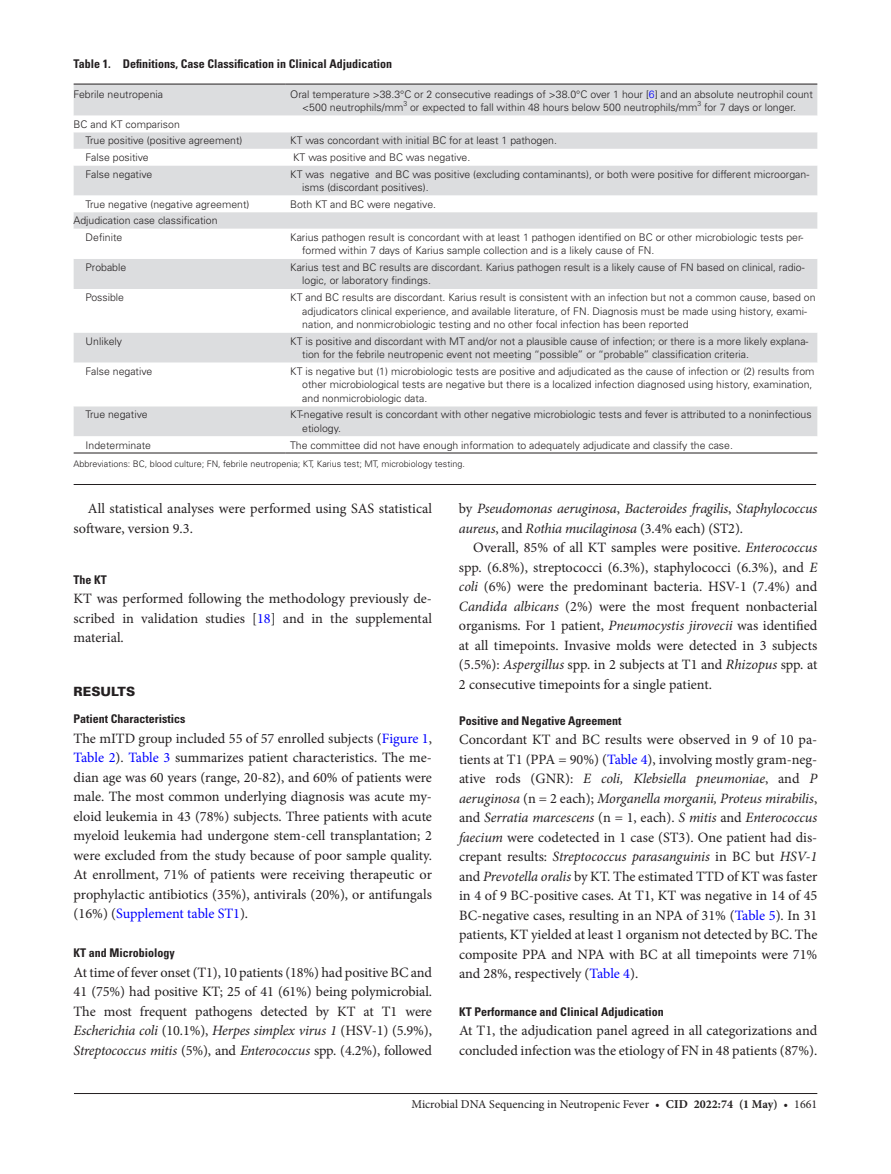
<style>
.page{position:relative;width:891px;height:1174px;background:#fff}
.page>*{position:absolute;margin:0;border:0;box-sizing:border-box;transform-origin:0 0}
.t1{font:14.25px/19.5px "Minion Pro";color:#231f20;text-align:justify}
.t2{font:italic 14.25px/19.5px "Minion Pro";letter-spacing:-.015em;color:#231f20}
.t3{font:900 12.75px "Univers LT Std";color:#231f20}
.t4{font:700 condensed 12px "Univers LT Std";color:#231f20}
.t5{font:12px "Minion Pro";color:#231f20}
.t6{font:300 10.5px/13.5px "Univers LT Std";color:#231f20}
.t7{font:300 9px "Univers LT Std";color:#231f20}
.t8{font:300 6.9px "Univers LT Std";color:#231f20}
.s1{color:#00f}
.s2{font-style:italic}
.s3{font-style:normal}
.s4{font-weight:700}
</style>
<div class="page">
<hr style="left:74px;top:1093px;width:743px;height:1px;background:#231f20">
<hr style="left:74px;top:484px;width:742px;height:1px;background:#231f20">
<div style="left:74px;top:85px;width:743px;height:31px;background:#dcdddf"></div>
<svg style="left:74px;top:132px;width:743px;height:321px"></svg>
<hr style="left:74px;top:84px;width:212px;height:1px;background:#231f20">
<hr style="left:286px;top:84px;width:531px;height:1px;background:#231f20">
<hr style="left:74px;top:453px;width:212px;height:1px;background:#231f20">
<hr style="left:286px;top:453px;width:531px;height:1px;background:#231f20">
<p class="t4" style="left:74px;top:56px;width:320px">Table 1. Definitions, Case Classification in Clinical Adjudication</p>
<p class="t6" style="left:74px;top:87px;width:91px">Febrile neutropenia</p>
<p class="t6" style="left:302px;top:87px;width:512px;text-indent:-12px">Oral temperature &gt;38.3°C or 2 consecutive readings of &gt;38.0°C over 1 hour [<span class="s1">6</span>] and an absolute neutrophil count &lt;500 neutrophils/mm</p>
<p class="t8" style="left:403px;top:100px;width:5px">3</p>
<p class="t6" style="left:410px;top:101px;width:289px">or expected to fall within 48 hours below 500 neutrophils/mm</p>
<p class="t8" style="left:697px;top:100px;width:5px">3</p>
<p class="t6" style="left:704px;top:101px;width:93px">for 7 days or longer.</p>
<p class="t6" style="left:86px;top:116px;width:158px;line-height:16.6px;text-indent:-12px">BC and KT comparison<br>True positive (positive agreement)</p>
<p class="t6" style="left:290px;top:134px;width:268px">KT was concordant with initial BC for at least 1 pathogen.</p>
<p class="t6" style="left:86px;top:151px;width:65px">False positive</p>
<p class="t6" style="left:293px;top:151px;width:179px">KT was positive and BC was negative.</p>
<p class="t6" style="left:86px;top:167px;width:68px">False negative</p>
<p class="t6" style="left:302px;top:167px;width:509px;text-indent:-12px">KT was negative and BC was positive (excluding contaminants), or both were positive for different microorgan&shy;isms (discordant positives).</p>
<p class="t6" style="left:86px;top:197px;width:165px">True negative (negative agreement)</p>
<p class="t6" style="left:290px;top:197px;width:147px">Both KT and BC were negative.</p>
<p class="t6" style="left:86px;top:212px;width:133px;line-height:16.6px;text-indent:-12px">Adjudication case classification<br>Definite</p>
<p class="t6" style="left:302px;top:230px;width:503px;text-indent:-12px">Karius pathogen result is concordant with at least 1 pathogen identified on BC or other microbiologic tests per&shy;formed within 7 days of Karius sample collection and is a likely cause of FN.</p>
<p class="t6" style="left:86px;top:261px;width:42px">Probable</p>
<p class="t6" style="left:302px;top:261px;width:504px;text-indent:-12px">Karius test and BC results are discordant. Karius pathogen result is a likely cause of FN based on clinical, radio&shy;logic, or laboratory findings.</p>
<p class="t6" style="left:86px;top:291px;width:40px">Possible</p>
<p class="t6" style="left:302px;top:291px;width:515px;text-indent:-12px">KT and BC results are discordant. Karius result is consistent with an infection but not a common cause, based on adjudicators clinical experience, and available literature, of FN. Diagnosis must be made using history, exami&shy;nation, and nonmicrobiologic testing and no other focal infection has been reported</p>
<p class="t6" style="left:86px;top:334px;width:38px">Unlikely</p>
<p class="t6" style="left:302px;top:334px;width:508px;text-indent:-12px">KT is positive and discordant with MT and/or not a plausible cause of infection; or there is a more likely explana&shy;tion for the febrile neutropenic event not meeting “possible” or “probable” classification criteria.</p>
<p class="t6" style="left:86px;top:364px;width:68px">False negative</p>
<p class="t6" style="left:302px;top:364px;width:514px;text-indent:-12px">KT is negative but (1) microbiologic tests are positive and adjudicated as the cause of infection or (2) results from other microbiological tests are negative but there is a localized infection diagnosed using history, examination, and nonmicrobiologic data.</p>
<p class="t6" style="left:86px;top:408px;width:63px">True negative</p>
<p class="t6" style="left:302px;top:408px;width:511px;text-indent:-12px">KT-negative result is concordant with other negative microbiologic tests and fever is attributed to a noninfectious etiology.</p>
<p class="t6" style="left:86px;top:438px;width:67px">Indeterminate</p>
<p class="t6" style="left:290px;top:438px;width:444px">The committee did not have enough information to adequately adjudicate and classify the case.</p>
<p class="t7" style="left:74px;top:458px;width:393px">Abbreviations: BC, blood culture; FN, febrile neutropenia; KT, Karius test; MT, microbiology testing.</p>
<p class="t1" style="left:74px;top:499px;width:360px;text-indent:14px">All statistical analyses were performed using SAS statistical software, version 9.3.</p>
<p class="t4" style="left:74px;top:572px;width:35px">The KT</p>
<p class="t1" style="left:74px;top:589px;width:360px">KT was performed following the methodology previously de&shy;scribed in validation studies [<span class="s1">18</span>] and in the supplemental material.</p>
<p class="t3" style="left:74px;top:683px;width:63px">RESULTS</p>
<p class="t4" style="left:74px;top:711px;width:114px">Patient Characteristics</p>
<p class="t1" style="left:74px;top:728px;width:360px">The mITD group included 55 of 57 enrolled subjects (<span class="s1">Figure 1</span>, <span class="s1">Table 2</span>). <span class="s1">Table 3</span> summarizes patient characteristics. The me&shy;dian age was 60 years (range, 20-82), and 60% of patients were male. The most common underlying diagnosis was acute my&shy;eloid leukemia in 43 (78%) subjects. Three patients with acute myeloid leukemia had undergone stem-cell transplantation; 2 were excluded from the study because of poor sample quality.<br>At enrollment, 71% of patients were receiving therapeutic or prophylactic antibiotics (35%), antivirals (20%), or antifungals (16%) (<span class="s1">Supplement table ST1</span>).</p>
<p class="t4" style="left:74px;top:945px;width:103px">KT and Microbiology</p>
<p class="t1" style="left:74px;top:962px;width:360px">At time of fever onset (T1), 10 patients (18%) had positive BC and 41 (75%) had positive KT; 25 of 41 (61%) being polymicrobial.<br>The most frequent pathogens detected by KT at T1 were <span class="s2">Escherichia coli</span> (10.1%), <span class="s2">Herpes simplex virus 1</span> (HSV-1) (5.9%), <span class="s2">Streptococcus mitis</span> (5%), and <span class="s2">Enterococcus</span> spp. (4.2%), followed</p>
<p class="t2" style="left:459px;top:499px;width:360px"><span class="s3">by</span> Pseudomonas aeruginosa<span class="s3">,</span> Bacteroides fragilis<span class="s3">,</span> Staphylococcus aureus<span class="s3">, and</span> Rothia mucilaginosa <span class="s3">(3.4% each) (ST2).</span></p>
<p class="t1" style="left:459px;top:538px;width:360px;text-indent:14px">Overall, 85% of all KT samples were positive. <span class="s2">Enterococcus </span>spp. (6.8%), streptococci (6.3%), staphylococci (6.3%), and <span class="s2">E coli</span> (6%) were the predominant bacteria. HSV-1 (7.4%) and <span class="s2">Candida albicans</span> (2%) were the most frequent nonbacterial organisms. For 1 patient, <span class="s2">Pneumocystis jirovecii</span> was identified at all timepoints. Invasive molds were detected in 3 subjects (5.5%): <span class="s2">Aspergillus</span> spp. in 2 subjects at T1 and <span class="s2">Rhizopus</span> spp. at 2 consecutive timepoints for a single patient.</p>
<p class="t4" style="left:459px;top:713px;width:164px">Positive and Negative Agreement</p>
<p class="t1" style="left:459px;top:730px;width:360px">Concordant KT and BC results were observed in 9 of 10 pa&shy;tients at T1 (PPA = 90%) (<span class="s1">Table 4</span>), involving mostly gram-neg&shy;ative rods (GNR): <span class="s2">E coli, Klebsiella pneumoniae</span>, and <span class="s2">P aeruginosa</span> (n = 2 each); <span class="s2">Morganella morganii, Proteus mirabilis</span>, and <span class="s2">Serratia marcescens</span> (n = 1, each). <span class="s2">S mitis</span> and <span class="s2">Enterococcus faecium</span> were codetected in 1 case (ST3). One patient had dis&shy;crepant results: <span class="s2">Streptococcus parasanguinis</span> in BC but <span class="s2">HSV-1 </span>and <span class="s2">Prevotella oralis</span> by KT. The estimated TTD of KT was faster in 4 of 9 BC-positive cases. At T1, KT was negative in 14 of 45<br>BC-negative cases, resulting in an NPA of 31% (<span class="s1">Table 5</span>). In 31 patients, KT yielded at least 1 organism not detected by BC. The composite PPA and NPA with BC at all timepoints were 71% and 28%, respectively (<span class="s1">Table 4</span>).</p>
<p class="t4" style="left:459px;top:1004px;width:206px">KT Performance and Clinical Adjudication</p>
<p class="t1" style="left:459px;top:1021px;width:360px">At T1, the adjudication panel agreed in all categorizations and concluded infection was the etiology of FN in 48 patients (87%).</p>
<p class="t5" style="left:411px;top:1096px;width:407px">Microbial DNA Sequencing in Neutropenic Fever • <span class="s4">cid 2022:74 (1 May)</span> • 1661</p>
</div>
